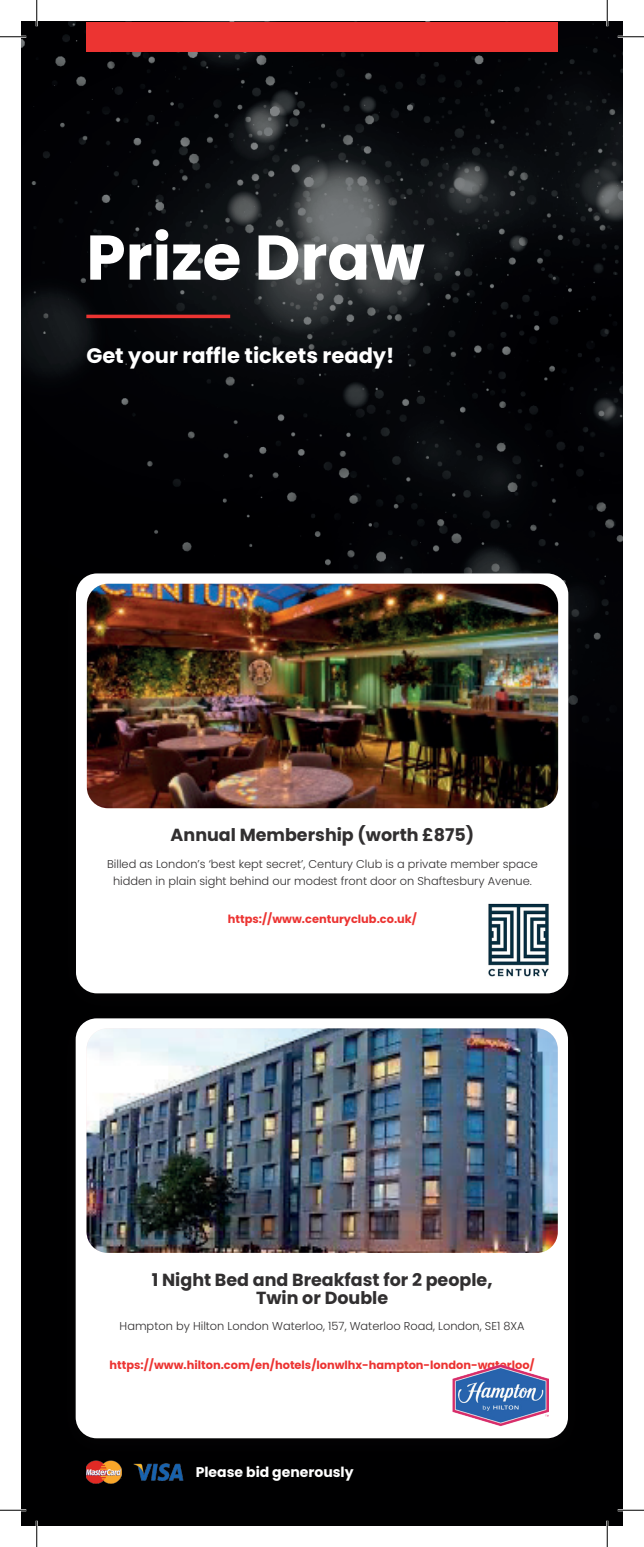
<style>
.page{position:relative;width:644px;height:1547px;background:#fff}
.page>*{position:absolute;margin:0;border:0;box-sizing:border-box;transform-origin:0 0}
.t1{font:700 63px "Poppins";color:#fff}
.t2{font:700 21px "Poppins";color:#fff}
.t3{font:700 17.5px/17.5px "Poppins";color:#312f30;text-align:center}
.t4{font:700 14px "Poppins";color:#fff}
.t5{font:300 11.38px/16.6px "Poppins";color:#312f30;text-align:center}
.t6{font:700 11.38px "Poppins";color:#ec3432}
</style>
<div class="page">
<img style="left:22px;top:22px;width:600px;height:1503px">
<hr style="left:86px;top:315px;width:144px;height:3px;background:#ec3432">
<div style="left:54px;top:557px;width:536px;height:463px;background:#231f20;opacity:.15"></div>
<div style="left:76px;top:573px;width:492px;height:420px;background:#fff;border-radius:21px"></div>
<img style="left:87px;top:584px;width:471px;height:224px">
<img style="left:488px;top:903px;width:61px;height:74px">
<div style="left:54px;top:1002px;width:536px;height:463px;background:#000001"></div>
<div style="left:76px;top:1018px;width:492px;height:420px;background:#fff;border-radius:21px"></div>
<img style="left:87px;top:1028px;width:471px;height:225px">
<img style="left:452px;top:1364px;width:97px;height:62px">
<img style="left:86px;top:1460px;width:35px;height:23px">
<img style="left:133px;top:1464px;width:50px;height:16px">
<div style="left:86px;top:22px;width:472px;height:30px;background:#ec3432"></div>
<hr style="left:0;top:36px;width:26px;height:2px;background:#fff">
<hr style="left:618px;top:36px;width:26px;height:2px;background:#fff">
<hr style="left:0;top:1509px;width:26px;height:2px;background:#fff">
<hr style="left:618px;top:1509px;width:26px;height:2px;background:#fff">
<hr style="left:36px;top:0;width:2px;height:26px;background:#fff">
<hr style="left:36px;top:1521px;width:2px;height:26px;background:#fff">
<hr style="left:606px;top:0;width:2px;height:26px;background:#fff">
<hr style="left:606px;top:1521px;width:2px;height:26px;background:#fff">
<svg style="left:0;top:36px;width:26px;height:1px"></svg>
<svg style="left:618px;top:36px;width:26px;height:1px"></svg>
<svg style="left:0;top:1510px;width:26px;height:1px"></svg>
<svg style="left:618px;top:1510px;width:26px;height:1px"></svg>
<svg style="left:36px;top:0;width:1px;height:26px"></svg>
<svg style="left:36px;top:1521px;width:1px;height:26px"></svg>
<svg style="left:607px;top:0;width:1px;height:26px"></svg>
<svg style="left:607px;top:1521px;width:1px;height:26px"></svg>
<h1 class="t1" style="left:86px;top:221px;width:340px">Prize Draw</h1>
<h2 class="t2" style="left:86px;top:343px;width:310px">Get your raffle tickets ready!</h2>
<h3 class="t3" style="left:171px;top:827px;width:305px">Annual Membership (worth £875)</h3>
<p class="t5" style="left:107px;top:856px;width:432px">Billed as London’s ‘best kept secret’, Century Club is a private member space hidden in plain sight behind our modest front door on Shaftesbury Avenue.</p>
<p class="t6" style="left:228px;top:913px;width:191px">https://www.centuryclub.co.uk/</p>
<h3 class="t3" style="left:152px;top:1271px;width:342px">1 Night Bed and Breakfast for 2 people,<br>Twin or Double</h3>
<p class="t5" style="left:120px;top:1318px;width:407px">Hampton by Hilton London Waterloo, 157, Waterloo Road, London, SE1 8XA</p>
<p class="t6" style="left:110px;top:1358px;width:427px">https://www.hilton.com/en/hotels/lonwlhx-hampton-london-waterloo/</p>
<p class="t4" style="left:196px;top:1464px;width:159px">Please bid generously</p>
</div>
